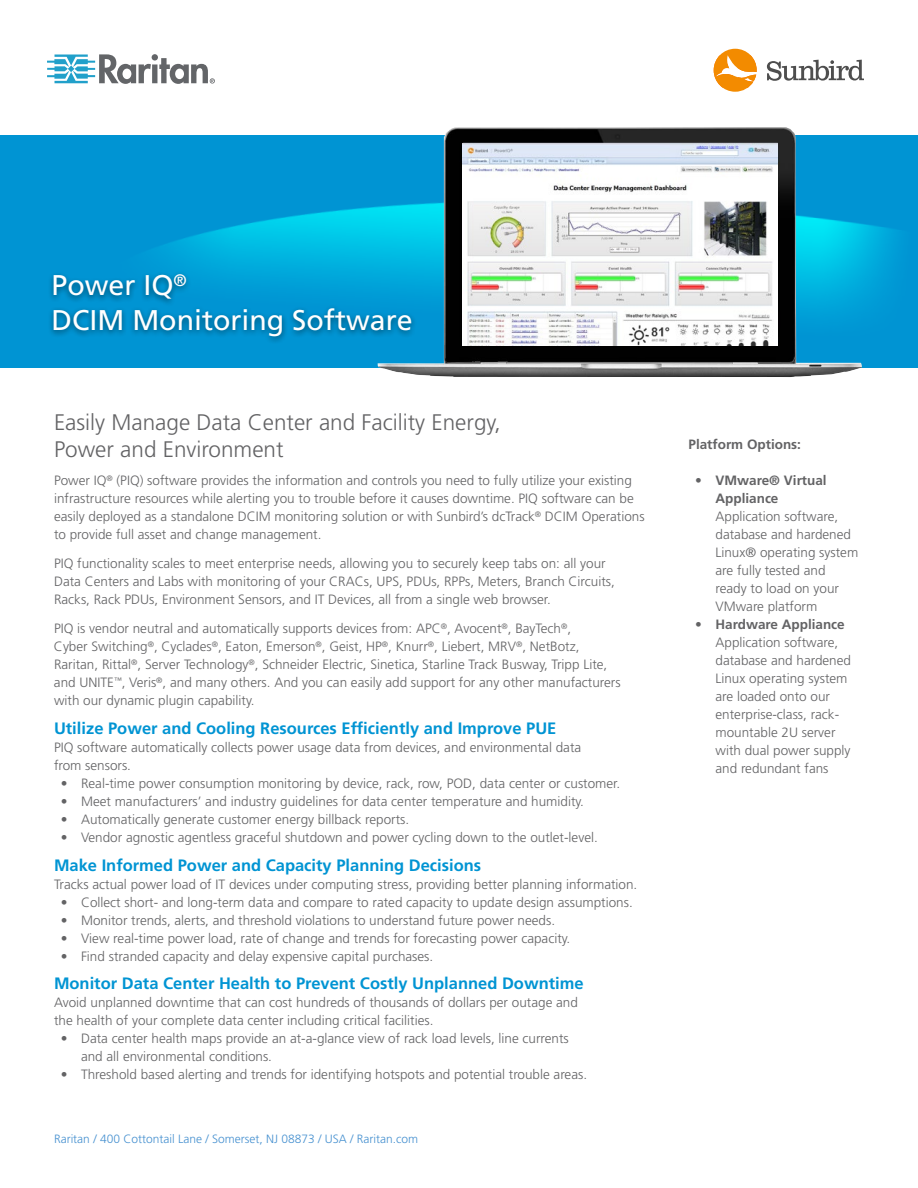
<style>
.page{position:relative;width:918px;height:1188px;background:#fff}
.page>*{position:absolute;margin:0;border:0;box-sizing:border-box;transform-origin:0 0}
.t1{font:28.5px/34.2px "Frutiger LT Std";color:#fff}
.t2{font:300 22.5px/27px "Frutiger LT Std";color:#636365}
.t3{font:700 16.5px "Frutiger LT Std";color:#0194d3}
.t4{font:300 13.5px/18px "Frutiger LT Std";color:#636365}
.t5{font:700 13.5px/18px "Frutiger LT Std";color:#636365}
.t6{font:300 12px "Frutiger LT Std";color:#4791d0}
</style>
<div class="page">
<svg style="left:767px;top:60px;width:97px;height:21px"></svg>
<svg style="left:714px;top:49px;width:43px;height:43px"></svg>
<svg style="left:47px;top:54px;width:168px;height:30px"></svg>
<div style="left:0;top:135px;width:918px;height:232px;background:#0094d3"></div>
<img style="left:50px;top:206px;width:849px;height:136px">
<img style="left:378px;top:127px;width:484px;height:250px">
<img style="left:462px;top:143px;width:316px;height:202px">
<h1 class="t1" style="left:52px;top:269px;width:363px">Power IQ<sup>®<br></sup>DCIM Monitoring Software</h1>
<h2 class="t2" style="left:54px;top:409px;width:448px">Easily Manage Data Center and Facility Energy,<br>Power and Environment</h2>
<p class="t4" style="left:54px;top:472px;width:592px">Power IQ<sup>®</sup> (PIQ) software provides the information and controls you need to fully utilize your existing infrastructure resources while alerting you to trouble before it causes downtime. PIQ software can be easily deployed as a standalone DCIM monitoring solution or with Sunbird’s dcTrack<sup>®</sup> DCIM Operations to provide full asset and change management.</p>
<p class="t4" style="left:54px;top:555px;width:562px">PIQ functionality scales to meet enterprise needs, allowing you to securely keep tabs on: all your<br>Data Centers and Labs with monitoring of your CRACs, UPS, PDUs, RPPs, Meters, Branch Circuits,<br>Racks, Rack PDUs, Environment Sensors, and IT Devices, all from a single web browser.</p>
<p class="t4" style="left:54px;top:620px;width:568px">PIQ is vendor neutral and automatically supports devices from: APC<sup>®</sup>, Avocent<sup>®</sup>, BayTech<sup>®</sup>,<br>Cyber Switching<sup>®</sup>, Cyclades<sup>®</sup>, Eaton, Emerson<sup>®</sup>, Geist, HP<sup>®</sup>, Knurr<sup>®</sup>, Liebert, MRV<sup>®</sup>, NetBotz, Raritan, Rittal<sup>®</sup>, Server Technology<sup>®</sup>, Schneider Electric, Sinetica, Starline Track Busway, Tripp Lite, and UNITE<sup>™</sup>, Veris<sup>®</sup>, and many others. And you can easily add support for any other manufacturers with our dynamic plugin capability.</p>
<p class="t3" style="left:54px;top:718px;width:504px">Utilize Power and Cooling Resources Efficiently and Improve PUE</p>
<p class="t4" style="left:54px;top:738px;width:529px">PIQ software automatically collects power usage data from devices, and environmental data from sensors.</p>
<p class="t4" style="left:61px;top:774px;width:561px">• Real-time power consumption monitoring by device, rack, row, POD, data center or customer.</p>
<p class="t4" style="left:61px;top:792px;width:525px">• Meet manufacturers’ and industry guidelines for data center temperature and humidity.</p>
<p class="t4" style="left:61px;top:810px;width:350px">• Automatically generate customer energy billback reports.</p>
<p class="t4" style="left:61px;top:828px;width:539px">• Vendor agnostic agentless graceful shutdown and power cycling down to the outlet-level.</p>
<p class="t3" style="left:54px;top:855px;width:429px">Make Informed Power and Capacity Planning Decisions</p>
<p class="t4" style="left:54px;top:875px;width:585px">Tracks actual power load of IT devices under computing stress, providing better planning information.</p>
<p class="t4" style="left:61px;top:893px;width:574px">• Collect short- and long-term data and compare to rated capacity to update design assumptions.</p>
<p class="t4" style="left:61px;top:911px;width:496px">• Monitor trends, alerts, and threshold violations to understand future power needs.</p>
<p class="t4" style="left:61px;top:929px;width:511px">• View real-time power load, rate of change and trends for forecasting power capacity.</p>
<p class="t4" style="left:61px;top:947px;width:374px">• Find stranded capacity and delay expensive capital purchases.</p>
<p class="t3" style="left:54px;top:974px;width:531px">Monitor Data Center Health to Prevent Costly Unplanned Downtime</p>
<p class="t4" style="left:54px;top:994px;width:525px">Avoid unplanned downtime that can cost hundreds of thousands of dollars per outage and the health of your complete data center including critical facilities.</p>
<p class="t4" style="left:81px;top:1030px;width:489px;text-indent:-20px">• Data center health maps provide an at-a-glance view of rack load levels, line currents and all environmental conditions.</p>
<p class="t4" style="left:61px;top:1066px;width:528px">• Threshold based alerting and trends for identifying hotspots and potential trouble areas.</p>
<p class="t6" style="left:54px;top:1132px;width:366px">Raritan / 400 Cottontail Lane / Somerset, NJ 08873 / USA / Raritan.com</p>
<p class="t5" style="left:688px;top:436px;width:114px">Platform Options:</p>
<p class="t5" style="left:716px;top:472px;width:113px;text-indent:-20px">• VMware® Virtual<br>Appliance</p>
<p class="t4" style="left:716px;top:508px;width:144px">Application software, database and hardened<br>Linux® operating system are fully tested and ready to load on your<br>VMware platform</p>
<p class="t5" style="left:695px;top:616px;width:151px">• Hardware Appliance</p>
<p class="t4" style="left:716px;top:634px;width:137px">Application software, database and hardened<br>Linux operating system are loaded onto our enterprise-class, rack&shy;mountable 2U server with dual power supply and redundant fans</p>
</div>
